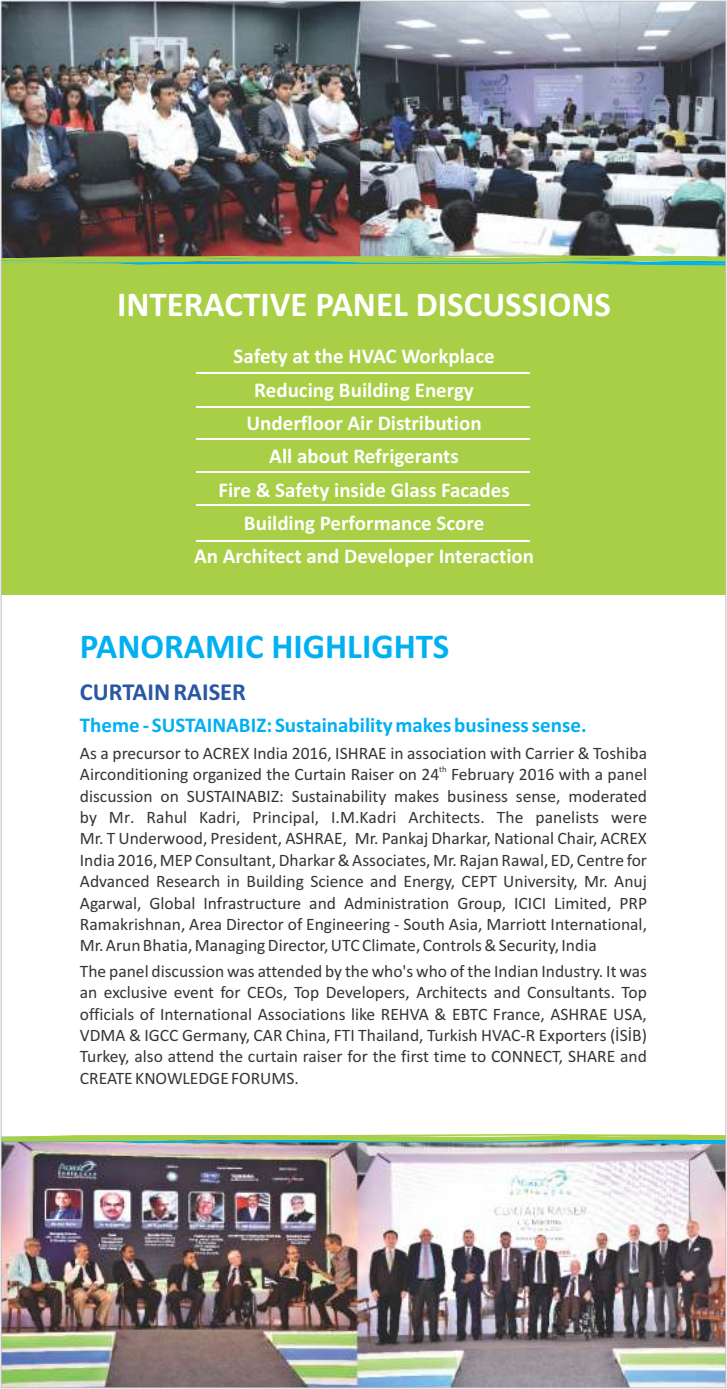
<style>
.page{position:relative;width:727px;height:1389px;background:#fff}
.page>*{position:absolute;margin:0;border:0;box-sizing:border-box;transform-origin:0 0}
.t1{font:700 35px "Calibri";color:#fff}
.t2{font:700 35px "Calibri";color:#00b0f0}
.t3{font:700 24.5px "Calibri";color:#2957a3}
.t4{font:700 21px/33.2px "Calibri";color:#fff;text-align:center}
.t5{font:700 21px "Calibri";color:#00b0f0}
.t6{font:17.5px/21.3px "Calibri";color:#383336;text-align:justify}
.t7{font:8.75px "Calibri";color:#383336}
</style>
<div class="page">
<img style="left:3px;top:1134px;width:721px;height:252px">
<img style="left:3px;top:3px;width:721px;height:592px">
<hr style="left:197px;top:540px;width:333px;height:1px;background:#fff">
<hr style="left:197px;top:504px;width:333px;height:2px;background:#fff">
<hr style="left:197px;top:471px;width:333px;height:2px;background:#fff">
<hr style="left:197px;top:438px;width:333px;height:1px;background:#fff">
<hr style="left:197px;top:406px;width:333px;height:1px;background:#fff">
<hr style="left:197px;top:372px;width:333px;height:2px;background:#fff">
<h1 class="t1" style="left:117px;top:289px;width:495px">INTERACTIVE PANEL DISCUSSIONS</h1>
<p class="t4" style="left:194px;top:341px;width:341px">Safety at the HVAC Workplace<br>Reducing Building Energy<br>Underfloor Air Distribution<br>All about Refrigerants<br>Fire &amp; Safety inside Glass Facades<br>Building Performance Score<br>An Architect and Developer Interaction</p>
<h1 class="t2" style="left:80px;top:631px;width:371px">PANORAMIC HIGHLIGHTS</h1>
<h2 class="t3" style="left:80px;top:681px;width:168px">CURTAIN RAISER</h2>
<p class="t5" style="left:80px;top:716px;width:508px">Theme - SUSTAINABIZ: Sustainability makes business sense.</p>
<p class="t6" style="left:80px;top:743px;width:568px">As a precursor to ACREX India 2016, ISHRAE in association with Carrier &amp; Toshiba</p>
<p class="t7" style="left:439px;top:765px;width:9px">th</p>
<p class="t6" style="left:80px;top:765px;width:569px">Airconditioning organized the Curtain Raiser on 24 February 2016 with a panel discussion on SUSTAINABIZ: Sustainability makes business sense, moderated by Mr. Rahul Kadri, Principal, I.M.Kadri Architects. The panelists were Mr. T Underwood, President, ASHRAE, Mr. Pankaj Dharkar, National Chair, ACREX India 2016, MEP Consultant, Dharkar &amp; Associates, Mr. Rajan Rawal, ED, Centre for Advanced Research in Building Science and Energy, CEPT University, Mr. Anuj Agarwal, Global Infrastructure and Administration Group, ICICI Limited, PRP Ramakrishnan, Area Director of Engineering - South Asia, Marriott International, Mr. Arun Bhatia, Managing Director, UTC Climate, Controls &amp; Security, India</p>
<p class="t6" style="left:80px;top:961px;width:569px">The panel discussion was attended by the who's who of the Indian Industry. It was an exclusive event for CEOs, Top Developers, Architects and Consultants. Top officials of International Associations like REHVA &amp; EBTC France, ASHRAE USA, VDMA &amp; IGCC Germany, CAR China, FTI Thailand, Turkish HVAC-R Exporters (İSİB)<br>Turkey, also attend the curtain raiser for the first time to CONNECT, SHARE and CREATE KNOWLEDGE FORUMS.</p>
</div>
